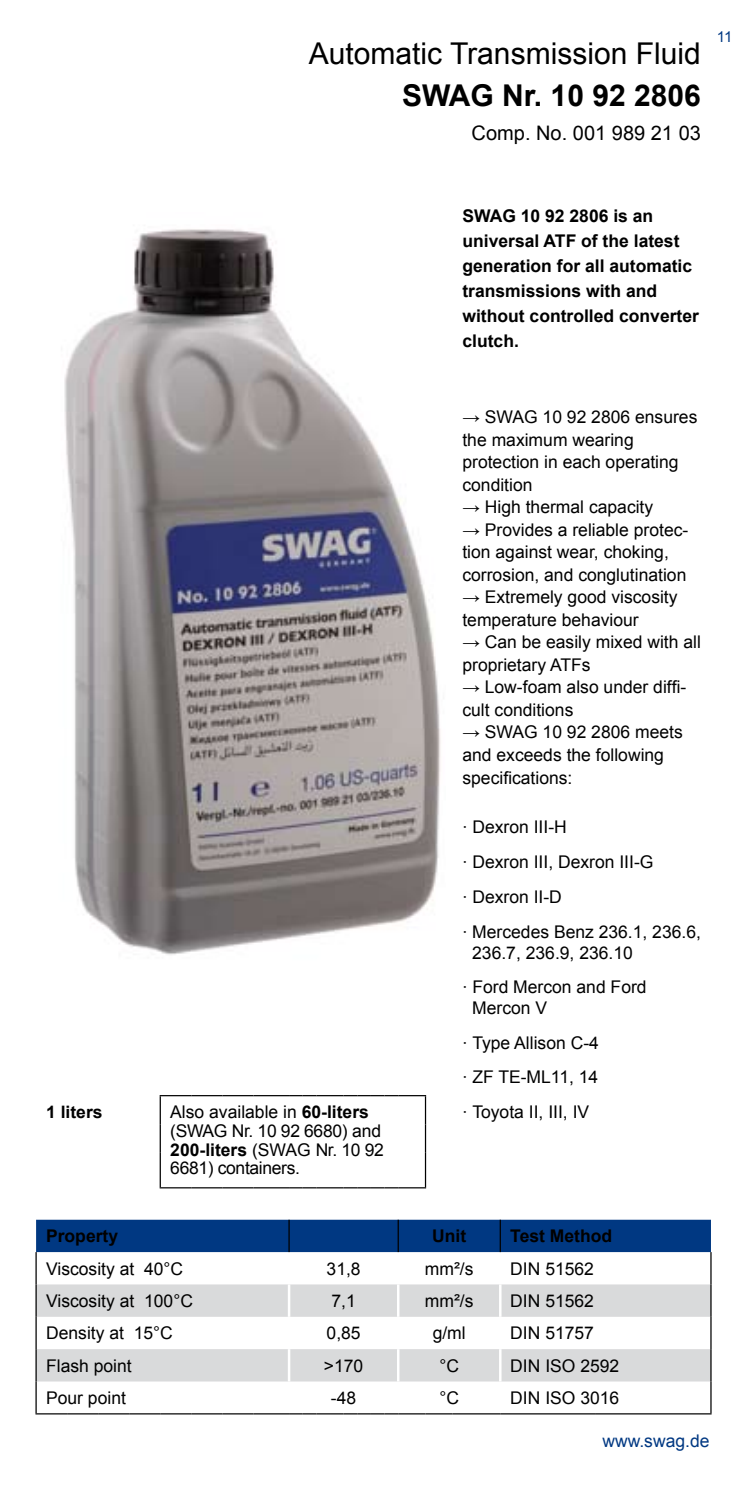
<style>
.page{position:relative;width:745px;height:1489px;background:#fff}
.page>*{position:absolute;margin:0;border:0;box-sizing:border-box;transform-origin:0 0}
.t1{font:30px "Arial";color:#000}
.t2{font:700 30px "Arial";color:#000}
.t3{font:20px "Arial";color:#000}
.t4{font:17.5px/22.5px "Arial";color:#000}
.t5{font:700 17.5px/25px "Arial";color:#000}
.t6{font:17.5px/18.8px "Arial";letter-spacing:-.02em;color:#000}
.t7{font:17.5px "Arial";color:#003882}
.t8{font:700 17.25px "Arial";color:#000}
.t9{font:15px "Arial";color:#003882}
.s1{font-weight:700}
</style>
<div class="page">
<div style="left:36px;top:1219px;width:674px;height:32px;background:#003882"></div>
<svg style="left:37px;top:1284px;width:672px;height:97px;fill:#d9dadb"></svg>
<hr style="left:287px;top:1284px;width:3px;height:32px;background:#fff">
<hr style="left:397px;top:1284px;width:2px;height:32px;background:#fff">
<hr style="left:498px;top:1284px;width:3px;height:32px;background:#fff">
<hr style="left:287px;top:1348px;width:3px;height:33px;background:#fff">
<hr style="left:397px;top:1348px;width:2px;height:33px;background:#fff">
<hr style="left:498px;top:1348px;width:3px;height:33px;background:#fff">
<hr style="left:159px;top:1094px;width:32px;height:2px;background:#000">
<hr style="left:191px;top:1094px;width:31px;height:2px;background:#000">
<hr style="left:222px;top:1094px;width:31px;height:2px;background:#000">
<hr style="left:253px;top:1094px;width:36px;height:2px;background:#000">
<svg style="left:289px;top:1095px;width:109px;height:1px"></svg>
<hr style="left:398px;top:1094px;width:28px;height:2px;background:#000">
<hr style="left:159px;top:1187px;width:32px;height:1px;background:#000">
<hr style="left:191px;top:1187px;width:31px;height:1px;background:#000">
<hr style="left:222px;top:1187px;width:31px;height:1px;background:#000">
<hr style="left:253px;top:1187px;width:36px;height:1px;background:#000">
<svg style="left:289px;top:1187px;width:137px;height:1px"></svg>
<hr style="left:159px;top:1096px;width:2px;height:28px;background:#000">
<hr style="left:424px;top:1096px;width:2px;height:28px;background:#000">
<hr style="left:159px;top:1124px;width:2px;height:28px;background:#000">
<hr style="left:424px;top:1124px;width:2px;height:28px;background:#000">
<hr style="left:159px;top:1152px;width:2px;height:35px;background:#000">
<hr style="left:424px;top:1152px;width:2px;height:35px;background:#000">
<hr style="left:35px;top:1251px;width:2px;height:33px;background:#000">
<hr style="left:709px;top:1251px;width:2px;height:33px;background:#000">
<hr style="left:35px;top:1284px;width:2px;height:32px;background:#000">
<hr style="left:709px;top:1284px;width:2px;height:32px;background:#000">
<hr style="left:35px;top:1316px;width:2px;height:32px;background:#000">
<hr style="left:709px;top:1316px;width:2px;height:32px;background:#000">
<hr style="left:35px;top:1348px;width:2px;height:33px;background:#000">
<hr style="left:709px;top:1348px;width:2px;height:33px;background:#000">
<hr style="left:35px;top:1381px;width:2px;height:31px;background:#000">
<hr style="left:709px;top:1381px;width:2px;height:31px;background:#000">
<hr style="left:35px;top:1412px;width:32px;height:2px;background:#000">
<hr style="left:67px;top:1412px;width:31px;height:2px;background:#000">
<hr style="left:98px;top:1412px;width:31px;height:2px;background:#000">
<hr style="left:129px;top:1412px;width:31px;height:2px;background:#000">
<hr style="left:160px;top:1412px;width:31px;height:2px;background:#000">
<hr style="left:191px;top:1412px;width:31px;height:2px;background:#000">
<hr style="left:222px;top:1412px;width:31px;height:2px;background:#000">
<hr style="left:253px;top:1412px;width:36px;height:2px;background:#000">
<svg style="left:289px;top:1413px;width:109px;height:1px"></svg>
<hr style="left:398px;top:1412px;width:27px;height:2px;background:#000">
<hr style="left:425px;top:1412px;width:27px;height:2px;background:#000">
<hr style="left:452px;top:1412px;width:48px;height:2px;background:#000">
<hr style="left:500px;top:1412px;width:94px;height:2px;background:#000">
<hr style="left:594px;top:1412px;width:117px;height:2px;background:#000">
<hr style="left:288px;top:1219px;width:1px;height:32px;background:#000">
<hr style="left:397px;top:1219px;width:1px;height:32px;background:#000">
<hr style="left:499px;top:1219px;width:1px;height:32px;background:#000">
<img style="left:64px;top:229px;width:377px;height:726px">
<h1 class="t1" style="left:308px;top:34px;width:393px">Automatic Transmission Fluid</h1>
<h1 class="t2" style="left:402px;top:76px;width:300px">SWAG Nr. 10 92 2806</h1>
<p class="t3" style="left:471px;top:120px;width:229px">Comp. No. 001 989 21 03</p>
<p class="t9" style="left:716px;top:27px;width:7px">11</p>
<p class="t5" style="left:462px;top:204px;width:238px">SWAG 10 92 2806 is an universal ATF of the latest generation for all automatic transmissions with and without controlled converter clutch.</p>
<p class="t4" style="left:462px;top:406px;width:236px"><span class="s1">→</span> SWAG 1 0 92 2806 ensures the maximum wearing protection in each operating condition</p>
<p class="t4" style="left:462px;top:496px;width:192px"><span class="s1">→</span> High thermal capacity</p>
<p class="t4" style="left:462px;top:518px;width:227px"><span class="s1">→</span> Provides a reliable protec&shy;tion against wear, choking, corrosion, and conglutination</p>
<p class="t4" style="left:462px;top:586px;width:216px"><span class="s1">→</span> Extremely good viscosity temperature behaviour</p>
<p class="t4" style="left:462px;top:631px;width:240px"><span class="s1">→</span> Can be easily mixed with all proprietary ATFs</p>
<p class="t4" style="left:462px;top:676px;width:225px"><span class="s1">→</span> Low-foam also under diffi&shy;cult conditions</p>
<p class="t4" style="left:462px;top:721px;width:222px"><span class="s1">→</span> SWAG 1 0 92 2806 meets and exceeds the following specifications:</p>
<p class="t4" style="left:462px;top:810px;width:240px;line-height:34.8px">· Dexron III-H<br>· Dexron III, Dexron III-G<br>· Dexron II-D<br>· Mercedes Benz 236.1 , 236.6,</p>
<p class="t4" style="left:462px;top:935px;width:186px;line-height:34.5px;text-align:center">236.7, 236.9, 236.1 0<br>· Ford Mercon and Ford</p>
<p class="t4" style="left:462px;top:990px;width:138px;line-height:34.8px;text-indent:10px">Mercon V<br>· Type Allison C-4 · ZF TE-ML11 , 14</p>
<p class="t8" style="left:46px;top:1100px;width:58px">1 liters</p>
<p class="t6" style="left:170px;top:1102px;width:215px">Also available in <span class="s1">60-liters </span>(SWAG Nr. 10 92 6680) and<br><span class="s1">200-liters</span> (SWAG Nr. 10 92<br>6681) containers.</p>
<p class="t4" style="left:462px;top:1100px;width:128px">· Toyota II, III, IV</p>
<p class="t5" style="left:46px;top:1224px;width:73px">Property</p>
<p class="t5" style="left:432px;top:1224px;width:36px">Unit</p>
<p class="t5" style="left:510px;top:1224px;width:103px">Test Method</p>
<p class="t4" style="left:46px;top:1257px;width:139px">Viscosity at 40°C</p>
<p class="t4" style="left:326px;top:1257px;width:36px">31 ,8</p>
<p class="t4" style="left:424px;top:1257px;width:50px">mm²/s</p>
<p class="t4" style="left:510px;top:1257px;width:84px">DIN 51 562</p>
<p class="t4" style="left:46px;top:1289px;width:148px">Viscosity at 100°C</p>
<p class="t4" style="left:331px;top:1289px;width:21px">7,1</p>
<p class="t4" style="left:424px;top:1289px;width:50px">mm²/s</p>
<p class="t4" style="left:510px;top:1289px;width:84px">DIN 51 562</p>
<p class="t4" style="left:46px;top:1321px;width:128px">Density at 15°C</p>
<p class="t4" style="left:326px;top:1321px;width:36px">0,85</p>
<p class="t4" style="left:432px;top:1321px;width:35px">g/ml</p>
<p class="t4" style="left:510px;top:1321px;width:85px">DIN 51 757</p>
<p class="t4" style="left:46px;top:1354px;width:87px">Flash point</p>
<p class="t4" style="left:324px;top:1354px;width:41px">&gt;1 70</p>
<p class="t4" style="left:439px;top:1354px;width:21px">°C</p>
<p class="t4" style="left:510px;top:1354px;width:109px">DIN ISO 2592</p>
<p class="t4" style="left:46px;top:1386px;width:81px">Pour point</p>
<p class="t4" style="left:331px;top:1386px;width:27px">-48</p>
<p class="t4" style="left:439px;top:1386px;width:21px">°C</p>
<p class="t4" style="left:510px;top:1386px;width:110px">DIN ISO 301 6</p>
<p class="t7" style="left:602px;top:1428px;width:108px">www.swag.de</p>
</div>
